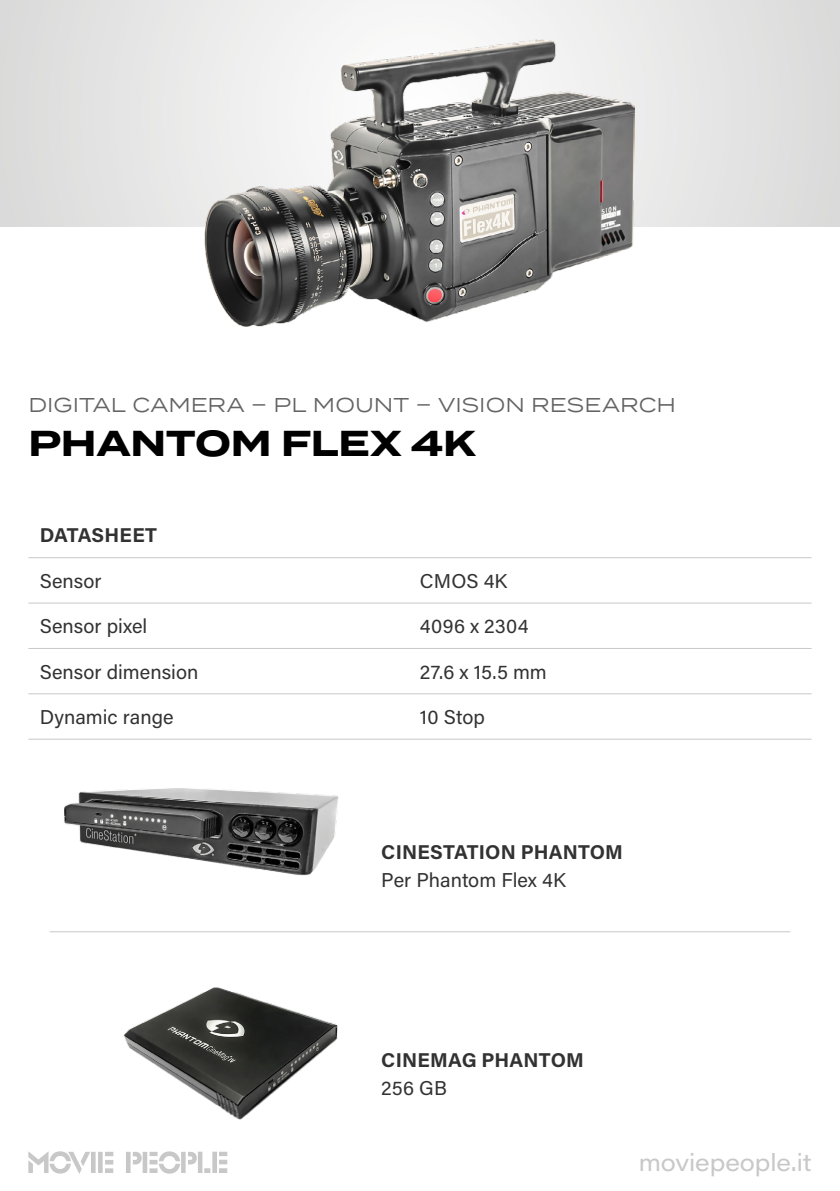
<style>
.page{position:relative;width:840px;height:1191px;background:#fff}
.page>*{position:absolute;margin:0;border:0;box-sizing:border-box;transform-origin:0 0}
.t1{font:700 36px "Termina";letter-spacing:-.005em;color:#000}
.t2{font:24px "Acumin Pro Wide";letter-spacing:-.005em;color:#c8c8c8}
.t3{font:20px "Acumin Pro";letter-spacing:.005em;color:#323232}
.t4{font:700 20px "Acumin Pro";letter-spacing:.01em;color:#323232}
.t5{font:20px "Termina";letter-spacing:.005em;color:#646464}
</style>
<div class="page">
<svg style="left:0;top:0;width:839px;height:227px;background:#e5e5e4"></svg>
<hr style="left:50px;top:931px;width:740px;height:1px;background:#c8c8c8">
<img style="left:204px;top:39px;width:430px;height:288px">
<img style="left:123px;top:987px;width:215px;height:132px">
<hr style="left:28px;top:557px;width:392px;height:1px;background:#c8c8c8">
<hr style="left:28px;top:603px;width:392px;height:1px;background:#c8c8c8">
<hr style="left:420px;top:557px;width:391px;height:1px;background:#c8c8c8">
<hr style="left:420px;top:603px;width:391px;height:1px;background:#c8c8c8">
<hr style="left:28px;top:648px;width:392px;height:1px;background:#c8c8c8">
<hr style="left:28px;top:693px;width:392px;height:1px;background:#c8c8c8">
<hr style="left:28px;top:739px;width:392px;height:1px;background:#c8c8c8">
<hr style="left:420px;top:648px;width:391px;height:1px;background:#c8c8c8">
<hr style="left:420px;top:693px;width:391px;height:1px;background:#c8c8c8">
<hr style="left:420px;top:739px;width:391px;height:1px;background:#c8c8c8">
<img style="left:64px;top:788px;width:274px;height:88px">
<svg style="left:28px;top:1151px;width:199px;height:23px"></svg>
<p class="t5" style="left:28px;top:391px;width:648px">DIGITAL CAMERA – PL MOUNT – VISION RESEARCH</p>
<h1 class="t1" style="left:28px;top:416px;width:448px">PHANTOM FLEX 4K</h1>
<p class="t4" style="left:40px;top:521px;width:119px">DATASHEET</p>
<p class="t3" style="left:40px;top:567px;width:63px">Sensor</p>
<p class="t3" style="left:420px;top:567px;width:89px">CMOS 4K</p>
<p class="t3" style="left:40px;top:612px;width:109px">Sensor pixel</p>
<p class="t3" style="left:420px;top:612px;width:110px">4096 x 2304</p>
<p class="t3" style="left:40px;top:657px;width:160px">Sensor dimension</p>
<p class="t3" style="left:420px;top:657px;width:128px">27.6 x 15.5 mm</p>
<p class="t3" style="left:40px;top:703px;width:135px">Dynamic range</p>
<p class="t3" style="left:420px;top:703px;width:66px">10 Stop</p>
<p class="t4" style="left:381px;top:838px;width:243px">CINESTATION PHANTOM</p>
<p class="t3" style="left:381px;top:866px;width:186px">Per Phantom Flex 4K</p>
<p class="t4" style="left:381px;top:1046px;width:204px">CINEMAG PHANTOM</p>
<p class="t3" style="left:381px;top:1074px;width:67px">256 GB</p>
<p class="t2" style="left:638px;top:1145px;width:174px">moviepeople.it</p>
</div>
